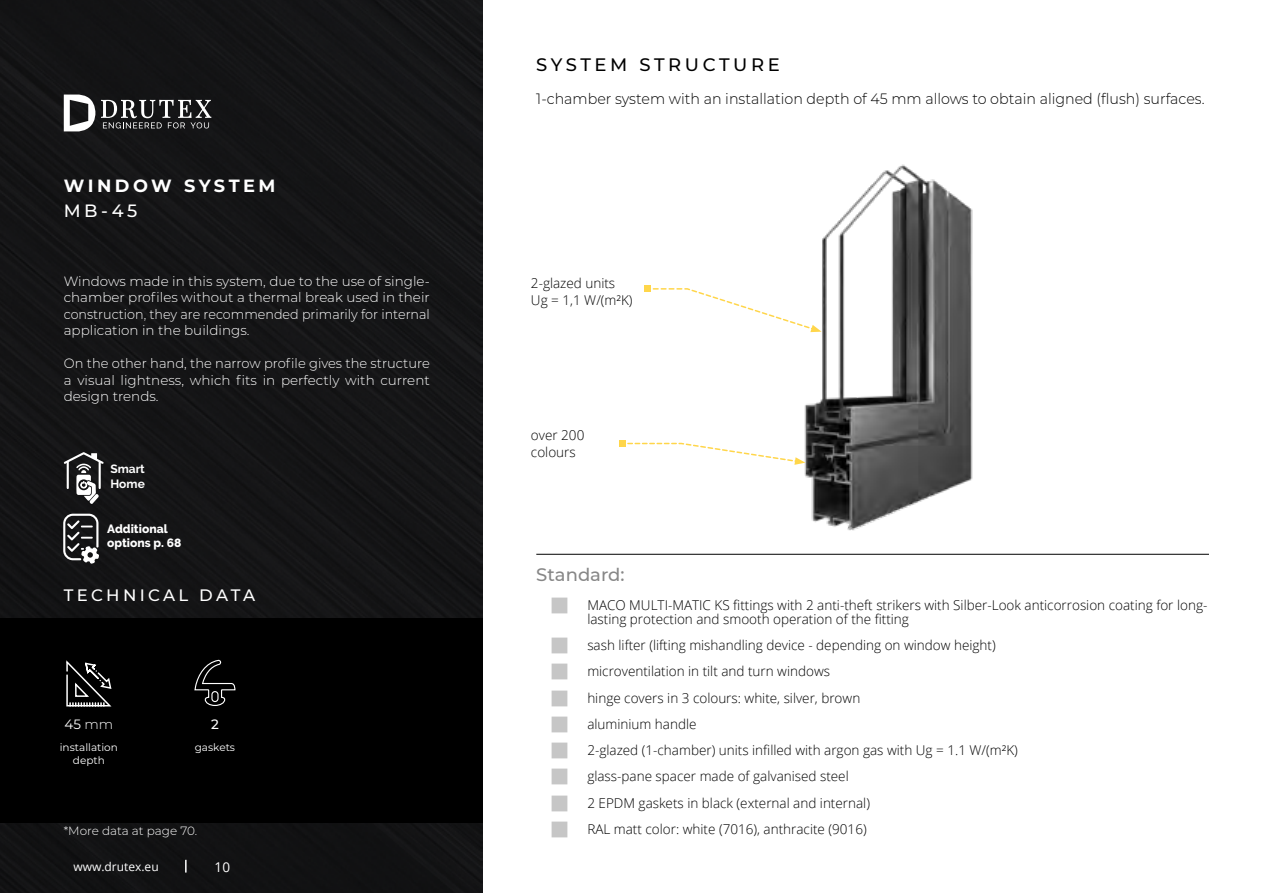
<style>
.page{position:relative;width:1263px;height:893px;background:#fff}
.page>*{position:absolute;margin:0;border:0;box-sizing:border-box;transform-origin:0 0}
.t1{font:500 18px "Montserrat";letter-spacing:.2em;color:#000}
.t2{font:500 18px "Montserrat";color:#878787}
.t3{font:700 17.7px "Montserrat";letter-spacing:.195em;color:#fff}
.t4{font:500 17.7px "Montserrat";color:#fff}
.t5{font:500 16.5px "Montserrat";letter-spacing:.2em;color:#fff}
.t6{font:300 15px "Montserrat";color:#000;scale:.95 1}
.t7{font:300 13.5px/26.2px "Open Sans";color:#000}
.t8{font:300 13.5px/16.5px "Montserrat";color:#fff;text-align:justify}
.t9{font:13.5px "Montserrat";color:#fff}
.t10{font:13.5px "Open Sans";color:#fff}
.t11{font:500 13.5px "Montserrat";color:#fff}
.t12{font:800 12px/14.4px "Raleway";color:#fff}
.t13{font:300 12px "Montserrat";color:#fff}
.t14{font:12px "Open Sans";color:#fff}
.t15{font:700 12px/14.4px "Raleway";color:#fff}
.t16{font:10.5px/12.6px "Montserrat";color:#fff;text-align:center}
.s1{font-weight:300}
</style>
<div class="page">
<img style="left:536px;top:164px;width:574px;height:390px">
<div style="left:0;top:0;width:482px;height:893px;background:#141416"></div>
<div style="left:0;top:619px;width:482px;height:204px;background:#000"></div>
<svg style="left:64px;top:95px;width:31px;height:36px"></svg>
<svg style="left:101px;top:100px;width:110px;height:28px"></svg>
<svg style="left:62px;top:450px;width:43px;height:54px"></svg>
<hr style="left:536px;top:554px;width:673px;height:1px;background:#000">
<svg style="left:645px;top:286px;width:176px;height:46px"></svg>
<svg style="left:620px;top:440px;width:185px;height:25px"></svg>
<svg style="left:66px;top:660px;width:46px;height:47px"></svg>
<svg style="left:194px;top:659px;width:42px;height:47px"></svg>
<svg style="left:63px;top:514px;width:36px;height:50px"></svg>
<svg style="left:185px;top:860px;width:2px;height:12px"></svg>
<h2 class="t3" style="left:64px;top:173px;width:213px">WINDOW SYSTEM</h2>
<h2 class="t4" style="left:64px;top:198px;width:75px">MB-45</h2>
<p class="t8" style="left:64px;top:272px;width:368px">Windows made in this system, due to the use of single&shy;chamber profiles without a thermal break used in their construction, they are recommended primarily for internal application in the buildings.</p>
<p class="t8" style="left:64px;top:355px;width:368px">On the other hand, the narrow profile gives the structure a visual lightness, which fits in perfectly with current design trends.</p>
<p class="t15" style="left:110px;top:462px;width:36px">Smart<br>Home</p>
<p class="t12" style="left:107px;top:521px;width:76px">Additional options p. 68</p>
<p class="t5" style="left:64px;top:584px;width:193px">TECHNICAL DATA</p>
<p class="t9" style="left:65px;top:715px;width:50px">45 <span class="s1">mm</span></p>
<p class="t16" style="left:60px;top:741px;width:60px">installation depth</p>
<p class="t11" style="left:211px;top:714px;width:9px">2</p>
<p class="t16" style="left:195px;top:741px;width:42px">gaskets</p>
<p class="t13" style="left:64px;top:822px;width:135px">*More data at page 70.</p>
<p class="t14" style="left:73px;top:859px;width:87px">www.drutex.eu</p>
<p class="t10" style="left:215px;top:858px;width:17px">10</p>
<h1 class="t1" style="left:536px;top:52px;width:245px">SYSTEM STRUCTURE</h1>
<p class="t6" style="left:536px;top:88px;width:705px">1-chamber system with an installation depth of 45 mm allows to obtain aligned (flush) surfaces.</p>
<p class="t7" style="left:531px;top:275px;width:103px;line-height:16.2px">2-glazed units<br>Ug = 1,1 W/(m²K)</p>
<p class="t7" style="left:531px;top:427px;width:55px;line-height:16.2px">over 200 colours</p>
<h1 class="t2" style="left:536px;top:562px;width:90px">Standard:</h1>
<p class="t7" style="left:587px;top:598px;width:621px;line-height:13.5px">MACO MULTI-MATIC KS fittings with 2 anti-theft strikers with Silber-Look anticorrosion coating for long&shy;lasting protection and smooth operation of the fitting</p>
<p class="t7" style="left:587px;top:632px;width:432px">sash lifter (lifting mishandling device - depending on window height) microventilation in tilt and turn windows<br>hinge covers in 3 colours: white, silver, brown<br>aluminium handle<br>2-glazed (1-chamber) units infilled with argon gas with Ug = 1.1 W/(m²K) glass-pane spacer made of galvanised steel<br>2 EPDM gaskets in black (external and internal)<br>RAL matt color: white (7016), anthracite (9016)</p>
</div>
